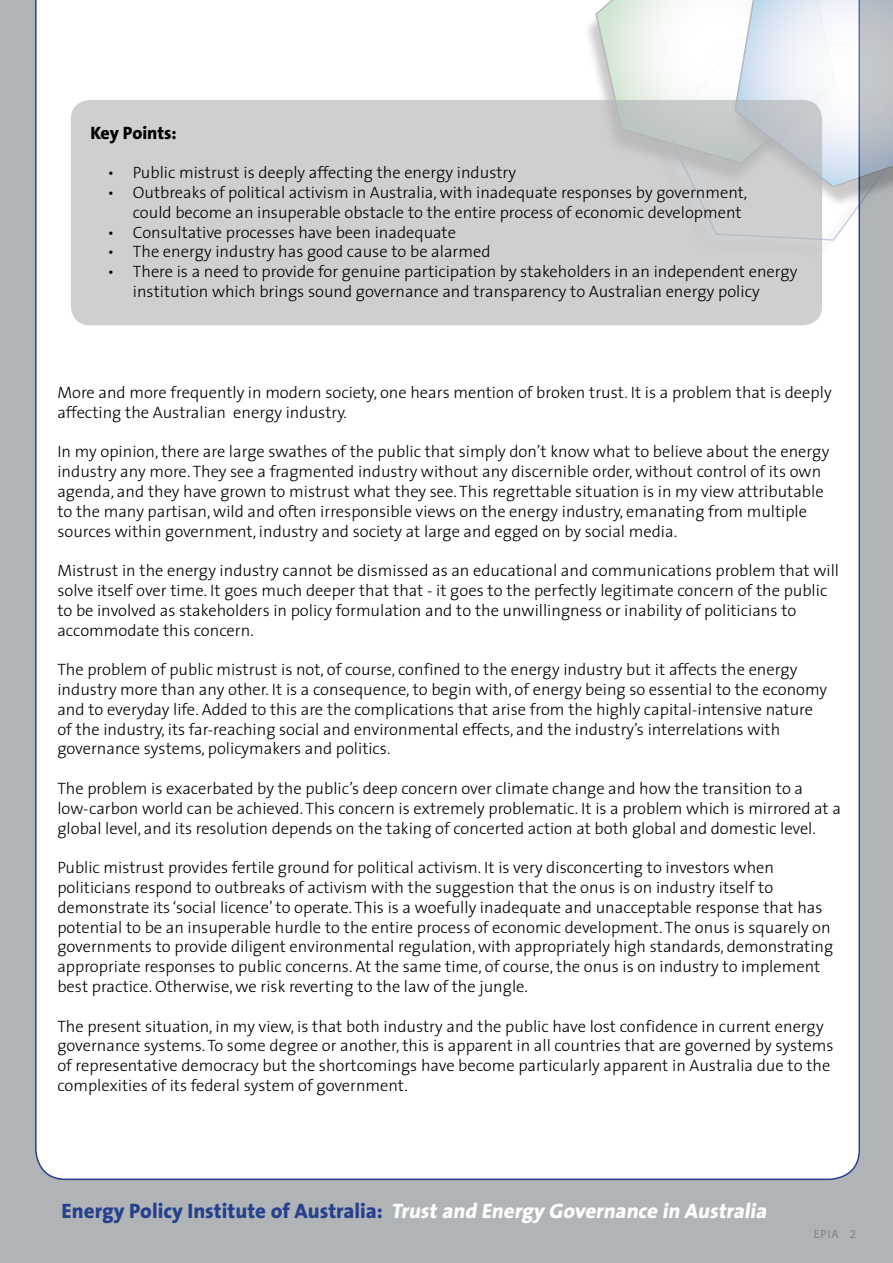
<style>
.page{position:relative;width:893px;height:1263px;background:#b1b4b6}
.page>*{position:absolute;margin:0;border:0;box-sizing:border-box;transform-origin:0 0}
.t1{font:800 21px "The Sans";color:#fff}
.t2{font:800 18px "The Sans";letter-spacing:-.005em;color:#000}
.t3{font:300 16.5px/19.8px "The Sans";color:#000}
.t4{font:12px "Myriad Pro";color:#808285}
.s1{color:#25408f}
</style>
<div class="page">
<div style="left:35px;top:0;width:825px;height:1180px;background:#fff"></div>
<div style="left:649px;top:40px;width:244px;height:218px;background:#000;opacity:.75"></div>
<svg style="left:822px;top:209px;width:71px;height:32px"></svg>
<div style="left:582px;top:0;width:256px;height:185px;background:#000;opacity:.75"></div>
<div style="left:732px;top:0;width:161px;height:209px;background:#000;opacity:.75"></div>
<svg style="left:594px;top:0;width:299px;height:188px;background:#e1e7ea"></svg>
<div style="left:71px;top:100px;width:751px;height:225px;background:#cdcfd0;border-radius:19px"></div>
<p class="t2" style="left:90px;top:117px;width:88px">Key Points:</p>
<p class="t3" style="left:107px;top:162px;width:410px">• Public mistrust is deeply affecting the energy industry</p>
<p class="t3" style="left:133px;top:182px;width:616px;text-indent:-26px">• Outbreaks of political activism in Australia, with inadequate responses by government, could become an insuperable obstacle to the entire process of economic development</p>
<p class="t3" style="left:107px;top:222px;width:350px">• Consultative processes have been inadequate</p>
<p class="t3" style="left:107px;top:241px;width:385px">• The energy industry has good cause to be alarmed</p>
<p class="t3" style="left:133px;top:261px;width:666px;text-indent:-26px">• There is a need to provide for genuine participation by stakeholders in an independent energy institution which brings sound governance and transparency to Australian energy policy</p>
<p class="t3" style="left:57px;top:382px;width:776px">More and more frequently in modern society, one hears mention of broken trust. It is a problem that is deeply affecting the Australian energy industry.</p>
<p class="t3" style="left:57px;top:441px;width:773px">In my opinion, there are large swathes of the public that simply don’t know what to believe about the energy industry any more. They see a fragmented industry without any discernible order, without control of its own agenda, and they have grown to mistrust what they see. This regrettable situation is in my view attributable to the many partisan, wild and often irresponsible views on the energy industry, emanating from multiple sources within government, industry and society at large and egged on by social media.</p>
<p class="t3" style="left:57px;top:560px;width:783px">Mistrust in the energy industry cannot be dismissed as an educational and communications problem that will solve itself over time. It goes much deeper that that - it goes to the perfectly legitimate concern of the public to be involved as stakeholders in policy formulation and to the unwillingness or inability of politicians to accommodate this concern.</p>
<p class="t3" style="left:57px;top:659px;width:771px">The problem of public mistrust is not, of course, confined to the energy industry but it affects the energy industry more than any other. It is a consequence, to begin with, of energy being so essential to the economy and to everyday life. Added to this are the complications that arise from the highly capital-intensive nature of the industry, its far-reaching social and environmental effects, and the industry’s interrelations with governance systems, policymakers and politics.</p>
<p class="t3" style="left:57px;top:778px;width:785px">The problem is exacerbated by the public’s deep concern over climate change and how the transition to a low-carbon world can be achieved. This concern is extremely problematic. It is a problem which is mirrored at a global level, and its resolution depends on the taking of concerted action at both global and domestic level.</p>
<p class="t3" style="left:57px;top:857px;width:777px">Public mistrust provides fertile ground for political activism. It is very disconcerting to investors when politicians respond to outbreaks of activism with the suggestion that the onus is on industry itself to demonstrate its ‘social licence’ to operate. This is a woefully inadequate and unacceptable response that has potential to be an insuperable hurdle to the entire process of economic development. The onus is squarely on governments to provide diligent environmental regulation, with appropriately high standards, demonstrating appropriate responses to public concerns. At the same time, of course, the onus is on industry to implement best practice. Otherwise, we risk reverting to the law of the jungle.</p>
<p class="t3" style="left:57px;top:1015px;width:778px">The present situation, in my view, is that both industry and the public have lost confidence in current energy governance systems. To some degree or another, this is apparent in all countries that are governed by systems of representative democracy but the shortcomings have become particularly apparent in Australia due to the complexities of its federal system of government.</p>
<p class="t1" style="left:62px;top:1193px;width:711px"><span class="s1">E n e rgy Po l i cy I n st it u t e of Au st ra l i a :</span> Trustand Energy Governance in Australia</p>
<p class="t4" style="left:814px;top:1227px;width:44px">EPIA 2</p>
</div>
